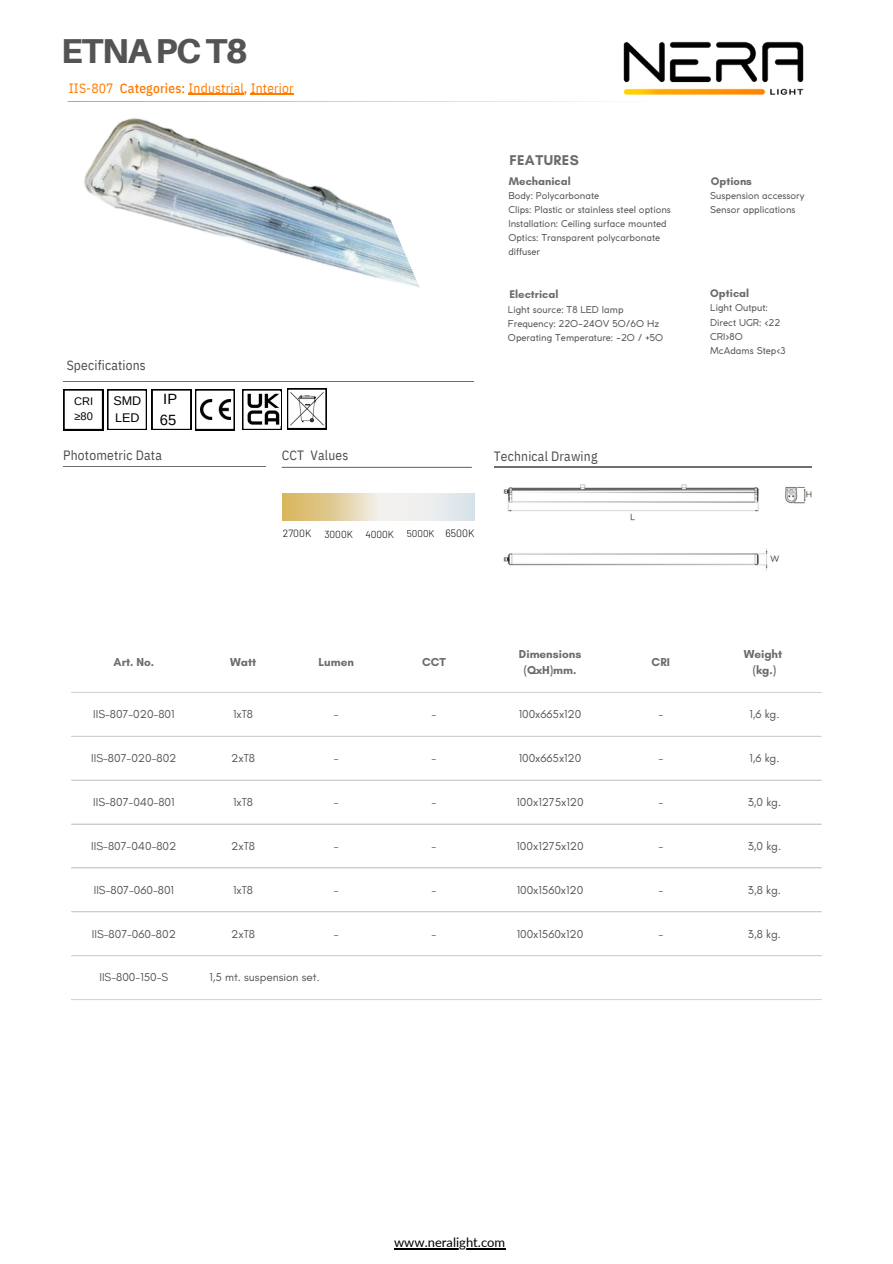
<style>
.page{position:relative;width:893px;height:1264px;background:#fff}
.page>*{position:absolute;margin:0;border:0;box-sizing:border-box;transform-origin:0 0}
.t1{font:800 34.5px "Aileron";letter-spacing:-.035em;color:#545454}
.t2{font:14.85px "Arimo";color:#000}
.t3{font:700 14.4px "Glacial Indifference";letter-spacing:.03em;color:#6c6c6c}
.t4{font:13.5px "IBM Plex Sans Cond";letter-spacing:.015em;color:#4c4c4e}
.t5{font:13.5px "IBM Plex Sans Cond";letter-spacing:.015em;color:#ff7b00}
.t6{font:13.05px "Lato";color:#000}
.t7{font:12.6px "Arimo";color:#000}
.t8{font:11.7px "Glacial Indifference";color:#545454}
.t9{font:700 11.7px "Glacial Indifference";color:#6c6c6c}
.t10{font:700 11.25px "Glacial Indifference";color:#6c6c6c}
.t11{font:11.1px "Arimo";color:#000}
.t12{font:300 10.5px "Barlow";color:#000}
.t13{font:300 10.35px "Barlow";color:#000}
.t14{font:300 10.2px "Barlow";color:#000}
.t15{font:300 10.05px "Barlow";color:#000}
.t16{font:300 9.9px "Barlow";color:#000}
.t17{font:9.45px/14.1px "Coco Gothic";color:#545454}
.s1{font-weight:500}
</style>
<div class="page">
<hr style="left:63px;top:466px;width:202px;height:1px;background:#6d6e70">
<hr style="left:63px;top:381px;width:410px;height:1px;background:#6d6e70">
<svg style="left:68px;top:101px;width:530px;height:1px"></svg>
<img style="left:623px;top:41px;width:181px;height:54px">
<svg style="left:64px;top:389px;width:9px;height:41px"></svg>
<hr style="left:493px;top:466px;width:318px;height:1px;background:#6d6e70">
<img style="left:73px;top:93px;width:406px;height:428px">
<hr style="left:71px;top:692px;width:750px;height:1px;background:#d5d3d2">
<hr style="left:71px;top:735px;width:750px;height:2px;background:#d5d3d2">
<hr style="left:71px;top:779px;width:750px;height:1px;background:#d5d3d2">
<hr style="left:71px;top:823px;width:750px;height:1px;background:#d5d3d2">
<hr style="left:71px;top:867px;width:750px;height:1px;background:#d5d3d2">
<hr style="left:71px;top:911px;width:750px;height:1px;background:#d5d3d2">
<hr style="left:71px;top:955px;width:750px;height:1px;background:#d5d3d2">
<hr style="left:71px;top:998px;width:750px;height:2px;background:#d5d3d2">
<img style="left:503px;top:484px;width:308px;height:87px">
<hr style="left:394px;top:1247px;width:111px;height:1px;background:#000">
<p class="t1" style="left:61px;top:29px;width:188px">ETNAPCT8</p>
<p class="t5" style="left:69px;top:79px;width:226px">IIS-807 <span class="s1">Categories:</span> Industrial<span class="s1">,</span> Interior</p>
<p class="t4" style="left:67px;top:356px;width:81px">Specifications</p>
<p class="t11" style="left:74px;top:395px;width:21px">CRI</p>
<p class="t11" style="left:74px;top:410px;width:20px">≥80</p>
<p class="t7" style="left:113px;top:393px;width:29px">SMD</p>
<p class="t7" style="left:115px;top:411px;width:26px">LED</p>
<p class="t2" style="left:163px;top:391px;width:15px">IP</p>
<p class="t2" style="left:160px;top:411px;width:18px">65</p>
<p class="t4" style="left:63px;top:446px;width:100px">Photometric Data</p>
<p class="t4" style="left:282px;top:446px;width:68px">CCT Values</p>
<p class="t3" style="left:509px;top:151px;width:71px">FEATURES</p>
<p class="t17" style="left:508px;top:189px;width:92px">Body: Polycarbonate</p>
<p class="t17" style="left:508px;top:203px;width:164px">Clips: Plastic or stainless steel options<br>Installation: Ceiling surface mounted<br>Optics: Transparent polycarbonate diffuser</p>
<p class="t10" style="left:509px;top:174px;width:63px">Mechanical</p>
<p class="t10" style="left:509px;top:287px;width:51px">Electrical</p>
<p class="t17" style="left:508px;top:303px;width:157px">Light source: T8 LED lamp<br>Frequency: 220-240V 50/60 Hz<br>Operating Temperature: -20 / +50</p>
<p class="t4" style="left:494px;top:447px;width:105px">Technical Drawing</p>
<p class="t13" style="left:283px;top:527px;width:30px">2700K</p>
<p class="t14" style="left:324px;top:527px;width:30px">3000K</p>
<p class="t15" style="left:365px;top:527px;width:30px">4000K</p>
<p class="t16" style="left:407px;top:527px;width:29px">5000K</p>
<p class="t12" style="left:445px;top:526px;width:31px">6500K</p>
<p class="t10" style="left:710px;top:174px;width:43px">Options</p>
<p class="t17" style="left:710px;top:189px;width:96px">Suspension accessory</p>
<p class="t17" style="left:710px;top:203px;width:87px">Sensor applications</p>
<p class="t10" style="left:710px;top:286px;width:40px">Optical</p>
<p class="t17" style="left:710px;top:302px;width:59px">Light Output:</p>
<p class="t17" style="left:710px;top:316px;width:71px">Direct UGR: &lt;22</p>
<p class="t17" style="left:710px;top:330px;width:34px">CRI&gt;80</p>
<p class="t17" style="left:710px;top:344px;width:77px">McAdams Step&lt;3</p>
<p class="t9" style="left:114px;top:654px;width:42px">Art. No.</p>
<p class="t9" style="left:230px;top:654px;width:28px">Watt</p>
<p class="t9" style="left:318px;top:654px;width:37px">Lumen</p>
<p class="t9" style="left:422px;top:654px;width:25px">CCT</p>
<p class="t9" style="left:519px;top:646px;width:64px">Dimensions</p>
<p class="t9" style="left:523px;top:662px;width:54px">(QxH)mm.</p>
<p class="t9" style="left:651px;top:654px;width:20px">CRI</p>
<p class="t9" style="left:743px;top:646px;width:40px">Weight</p>
<p class="t9" style="left:752px;top:662px;width:25px">(kg.)</p>
<p class="t8" style="left:93px;top:707px;width:83px">IIS-807-020-801</p>
<p class="t8" style="left:233px;top:707px;width:21px">1xT8</p>
<p class="t8" style="left:334px;top:707px;width:6px">-</p>
<p class="t8" style="left:431px;top:707px;width:6px">-</p>
<p class="t8" style="left:518px;top:707px;width:64px">100x665x120</p>
<p class="t8" style="left:658px;top:707px;width:6px">-</p>
<p class="t8" style="left:749px;top:707px;width:32px">1,6 kg.</p>
<p class="t8" style="left:91px;top:751px;width:87px">IIS-807-020-802</p>
<p class="t8" style="left:231px;top:751px;width:25px">2xT8</p>
<p class="t8" style="left:334px;top:751px;width:6px">-</p>
<p class="t8" style="left:431px;top:751px;width:6px">-</p>
<p class="t8" style="left:518px;top:751px;width:64px">100x665x120</p>
<p class="t8" style="left:658px;top:751px;width:6px">-</p>
<p class="t8" style="left:749px;top:751px;width:32px">1,6 kg.</p>
<p class="t8" style="left:93px;top:795px;width:83px">IIS-807-040-801</p>
<p class="t8" style="left:233px;top:795px;width:21px">1xT8</p>
<p class="t8" style="left:334px;top:795px;width:6px">-</p>
<p class="t8" style="left:431px;top:795px;width:6px">-</p>
<p class="t8" style="left:516px;top:795px;width:69px">100x1275x120</p>
<p class="t8" style="left:658px;top:795px;width:6px">-</p>
<p class="t8" style="left:747px;top:795px;width:35px">3,0 kg.</p>
<p class="t8" style="left:91px;top:838px;width:87px">IIS-807-040-802</p>
<p class="t8" style="left:231px;top:838px;width:25px">2xT8</p>
<p class="t8" style="left:334px;top:838px;width:6px">-</p>
<p class="t8" style="left:431px;top:838px;width:6px">-</p>
<p class="t8" style="left:516px;top:838px;width:69px">100x1275x120</p>
<p class="t8" style="left:658px;top:838px;width:6px">-</p>
<p class="t8" style="left:747px;top:838px;width:35px">3,0 kg.</p>
<p class="t8" style="left:94px;top:882px;width:82px">IIS-807-060-801</p>
<p class="t8" style="left:233px;top:882px;width:21px">1xT8</p>
<p class="t8" style="left:334px;top:882px;width:6px">-</p>
<p class="t8" style="left:431px;top:882px;width:6px">-</p>
<p class="t8" style="left:516px;top:882px;width:68px">100x1560x120</p>
<p class="t8" style="left:658px;top:882px;width:6px">-</p>
<p class="t8" style="left:747px;top:882px;width:35px">3,8 kg.</p>
<p class="t8" style="left:92px;top:926px;width:86px">IIS-807-060-802</p>
<p class="t8" style="left:231px;top:926px;width:25px">2xT8</p>
<p class="t8" style="left:516px;top:926px;width:68px">100x1560x120</p>
<p class="t8" style="left:747px;top:926px;width:35px">3,8 kg.</p>
<p class="t8" style="left:99px;top:970px;width:70px">IIS-800-150-S</p>
<p class="t8" style="left:209px;top:970px;width:112px">1,5 mt. suspension set.</p>
<p class="t6" style="left:394px;top:1233px;width:113px">www.neralight.com</p>
</div>
